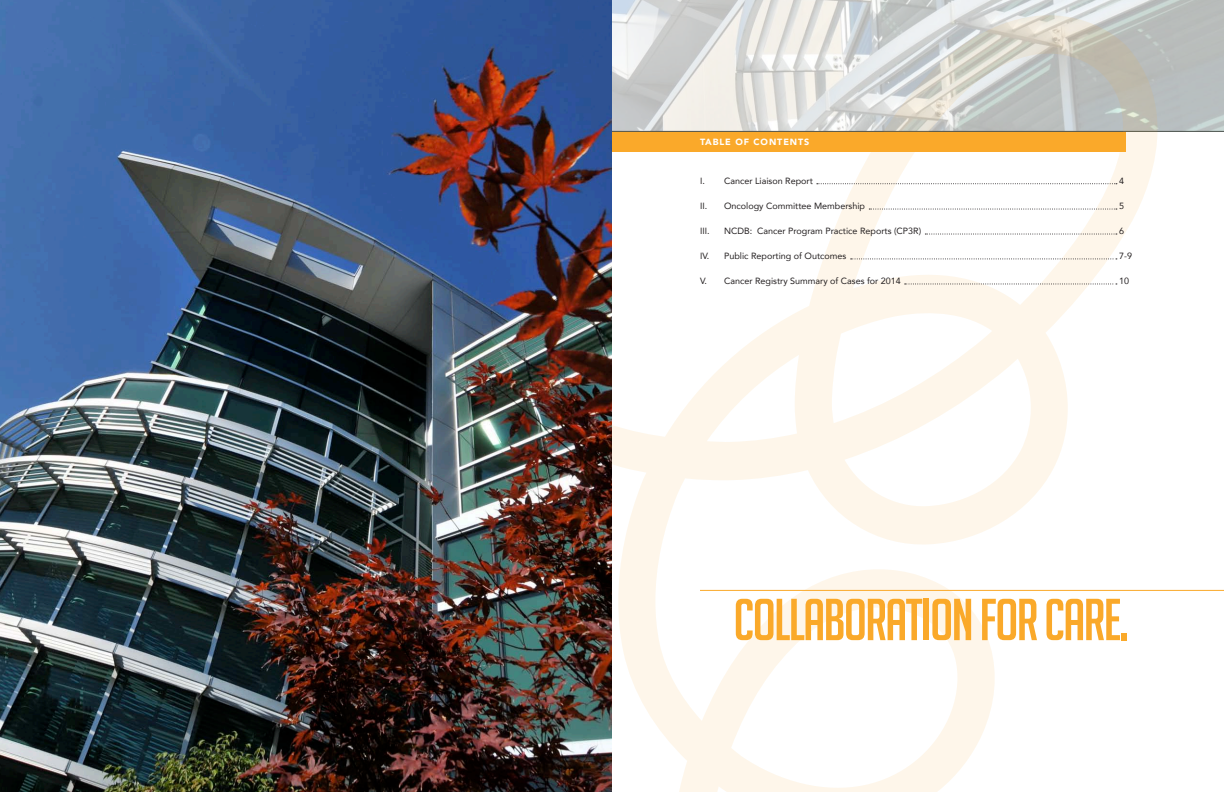
<style>
.page{position:relative;width:1224px;height:792px;background:#fff}
.page>*{position:absolute;margin:0;border:0;box-sizing:border-box;transform-origin:0 0}
.t1{font:57.6px "Big Noodle Titling";letter-spacing:-.03em;color:#faa92a}
.t2{font:9px "Avenir";color:#231f20}
.t3{font:900 9px "Avenir";letter-spacing:.1em;color:#fff}
</style>
<div class="page">
<img style="left:612px;top:0;width:612px;height:131px">
<hr style="left:612px;top:131px;width:612px;height:1px;background:#4f5650">
<svg style="left:612px;top:14px;width:547px;height:778px"></svg>
<hr style="left:700px;top:590px;width:524px;height:1px;background:#faa92a">
<svg style="left:817px;top:183px;width:300px;height:1px"></svg>
<svg style="left:869px;top:209px;width:248px;height:1px"></svg>
<svg style="left:925px;top:234px;width:192px;height:1px"></svg>
<svg style="left:851px;top:259px;width:266px;height:1px"></svg>
<svg style="left:905px;top:284px;width:212px;height:1px"></svg>
<img style="left:0;top:0;width:612px;height:792px">
<p class="t3" style="left:700px;top:134px;width:111px">TABLE OF CONTENTS</p>
<p class="t2" style="left:700px;top:174px;width:114px">I. Cancer Liaison Report</p>
<p class="t2" style="left:1119px;top:174px;width:7px">4</p>
<p class="t2" style="left:700px;top:199px;width:167px">II. Oncology Committee Membership</p>
<p class="t2" style="left:1119px;top:199px;width:7px">5</p>
<p class="t2" style="left:700px;top:224px;width:11px">III.</p>
<p class="t2" style="left:724px;top:224px;width:199px">NCDB: Cancer Program Practice Reports (CP3R)</p>
<p class="t2" style="left:1119px;top:224px;width:7px">6</p>
<p class="t2" style="left:700px;top:249px;width:148px">IV. Public Reporting of Outcomes</p>
<p class="t2" style="left:1119px;top:249px;width:15px">7-9</p>
<p class="t2" style="left:700px;top:274px;width:202px">V. Cancer Registry Summary of Cases for 2014</p>
<p class="t2" style="left:1119px;top:274px;width:12px">10</p>
<p class="t1" style="left:733px;top:589px;width:397px">COLLABORATION FOR CARE.</p>
</div>
